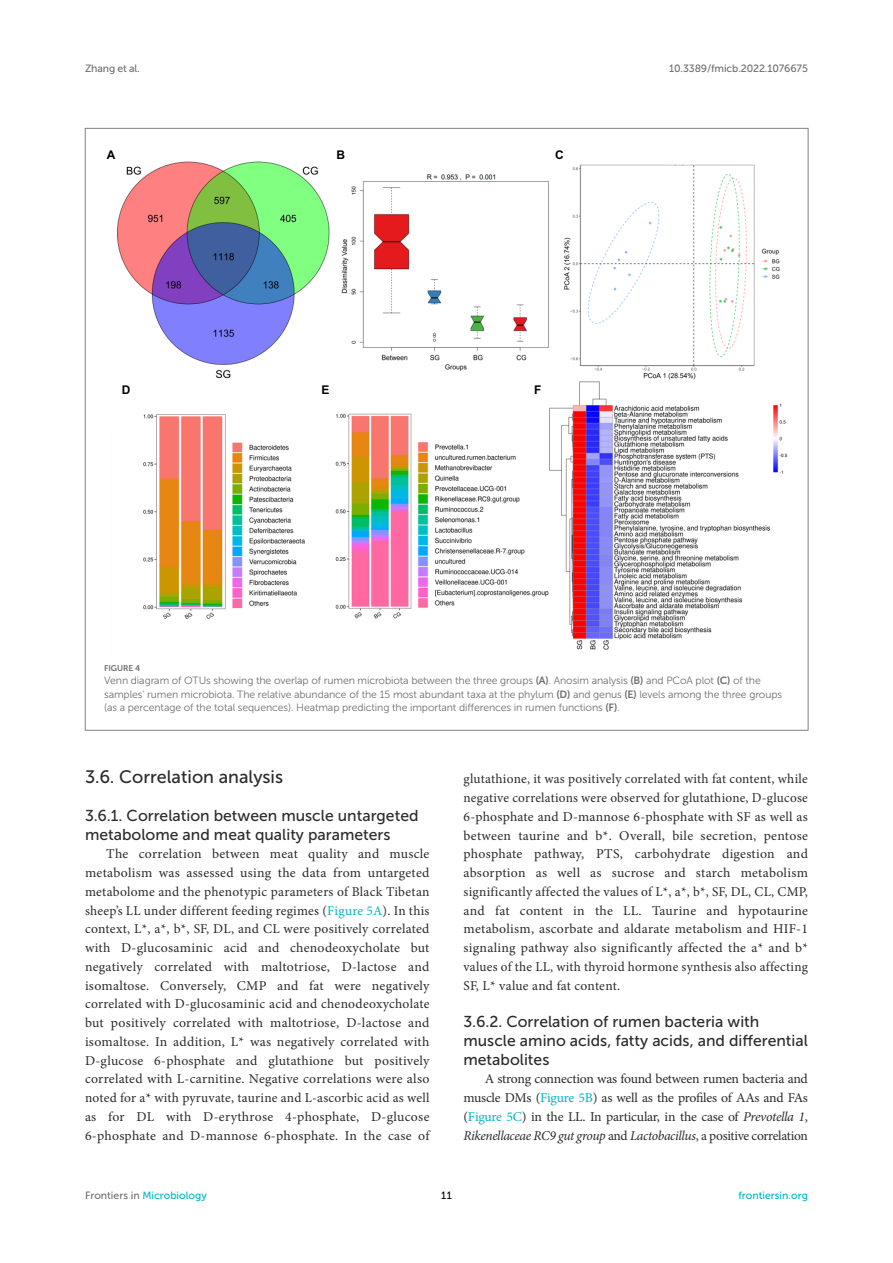
<style>
.page{position:relative;width:893px;height:1263px;background:#fff}
.page>*{position:absolute;margin:0;border:0;box-sizing:border-box;transform-origin:0 0}
.HEAD_2{font:18px "Museo Sans 500";color:#2b2b2a}
.HEAD_3{font:15.75px/18.8px "Museo Sans 500";color:#2b2b2a}
.HEAD_3_after_HEAD_2{font:15.75px/18.8px "Museo Sans 500";color:#2b2b2a}
.TEXT_FLUSH{font:13.5px/18.8px "Minion Pro";letter-spacing:.01em;color:#2b2b2a;text-align:justify}
.t1{font:700 12px "Arial";color:#000}
.FIG_LEG{font:10.5px/13.5px "Museo Sans 300";letter-spacing:-.01em;color:#706f70}
.t2{font:10.5px "Museo Sans 500";color:#00b4c4}
.t3{font:10.5px "Museo Sans 500";letter-spacing:-.015em;color:#706f70}
.t4{font:10.5px "Museo Sans 500";color:#000}
.FIG_HD{font:8.25px "Museo Sans 700";letter-spacing:-.01em;color:#706f70}
.s1{font-family:"Museo Sans 700"}
.s2{color:#00b4c4}
.s3{font-style:italic}
.s4{color:#706f70}
</style>
<div class="page">
<img style="left:117px;top:161px;width:671px;height:489px">
<p class="t3" style="left:85px;top:63px;width:56px">Zhang et al.</p>
<p class="t3" style="left:669px;top:63px;width:140px">10.3389/fmicb.2022.1076675</p>
<p class="t1" style="left:107px;top:146px;width:10px">A</p>
<p class="t1" style="left:336px;top:146px;width:10px">B</p>
<p class="t1" style="left:555px;top:146px;width:10px">C</p>
<p class="t1" style="left:122px;top:382px;width:10px">D</p>
<p class="t1" style="left:321px;top:382px;width:10px">E</p>
<p class="t1" style="left:534px;top:382px;width:9px">F</p>
<p class="FIG_HD" style="left:104px;top:663px;width:37px">FIGURE 4</p>
<p class="FIG_LEG" style="left:104px;top:674px;width:679px">Venn diagram of OTUs showing the overlap of rumen microbiota between the three groups <span class="s1">(A)</span>. Anosim analysis <span class="s1">(B)</span> and PCoA plot <span class="s1">(C)</span> of the samples’ rumen microbiota. The relative abundance of the 15 most abundant taxa at the phylum <span class="s1">(D)</span> and genus <span class="s1">(E)</span> levels among the three groups (as a percentage of the total sequences). Heatmap predicting the important differences in rumen functions <span class="s1">(F)</span>.</p>
<p class="HEAD_2" style="left:85px;top:767px;width:200px">3.6. Correlation analysis</p>
<p class="HEAD_3_after_HEAD_2" style="left:85px;top:806px;width:335px">3.6.1. Correlation between muscle untargeted metabolome and meat quality parameters</p>
<p class="TEXT_FLUSH" style="left:85px;top:845px;width:346px;text-indent:21px">The correlation between meat quality and muscle metabolism was assessed using the data from untargeted metabolome and the phenotypic parameters of Black Tibetan sheep’s LL under different feeding regimes (<span class="s2">Figure 5A</span>). In this context, L*, a*, b*, SF, DL, and CL were positively correlated with D-glucosaminic acid and chenodeoxycholate but negatively correlated with maltotriose, D-lactose and isomaltose. Conversely, CMP and fat were negatively correlated with D-glucosaminic acid and chenodeoxycholate but positively correlated with maltotriose, D-lactose and isomaltose. In addition, L* was negatively correlated with D-glucose 6-phosphate and glutathione but positively correlated with L-carnitine. Negative correlations were also noted for a* with pyruvate, taurine and L-ascorbic acid as well as for DL with D-erythrose 4-phosphate, D-glucose 6-phosphate and D-mannose 6-phosphate. In the case of</p>
<p class="TEXT_FLUSH" style="left:463px;top:770px;width:346px">glutathione, it was positively correlated with fat content, while negative correlations were observed for glutathione, D-glucose 6-phosphate and D-mannose 6-phosphate with SF as well as between taurine and b*. Overall, bile secretion, pentose phosphate pathway, PTS, carbohydrate digestion and absorption as well as sucrose and starch metabolism significantly affected the values of L*, a*, b*, SF, DL, CL, CMP, and fat content in the LL. Taurine and hypotaurine metabolism, ascorbate and aldarate metabolism and HIF-1 signaling pathway also significantly affected the a* and b* values of the LL, with thyroid hormone synthesis also affecting SF, L* value and fat content.</p>
<p class="HEAD_3" style="left:463px;top:1012px;width:346px">3.6.2. Correlation of rumen bacteria with muscle amino acids, fatty acids, and differential metabolites</p>
<p class="TEXT_FLUSH" style="left:463px;top:1070px;width:346px;text-indent:21px">A strong connection was found between rumen bacteria and muscle DMs (<span class="s2">Figure 5B</span>) as well as the profiles of AAs and FAs (<span class="s2">Figure 5C</span>) in the LL. In particular, in the case of <span class="s3">Prevotella 1</span>, <span class="s3">Rikenellaceae RC9 gut group</span> and <span class="s3">Lactobacillus</span>, a positive correlation</p>
<p class="t2" style="left:85px;top:1190px;width:123px"><span class="s4">Frontiers in</span> Microbiology</p>
<p class="t4" style="left:441px;top:1190px;width:12px">11</p>
<p class="t2" style="left:738px;top:1190px;width:71px">frontiersin.org</p>
</div>
